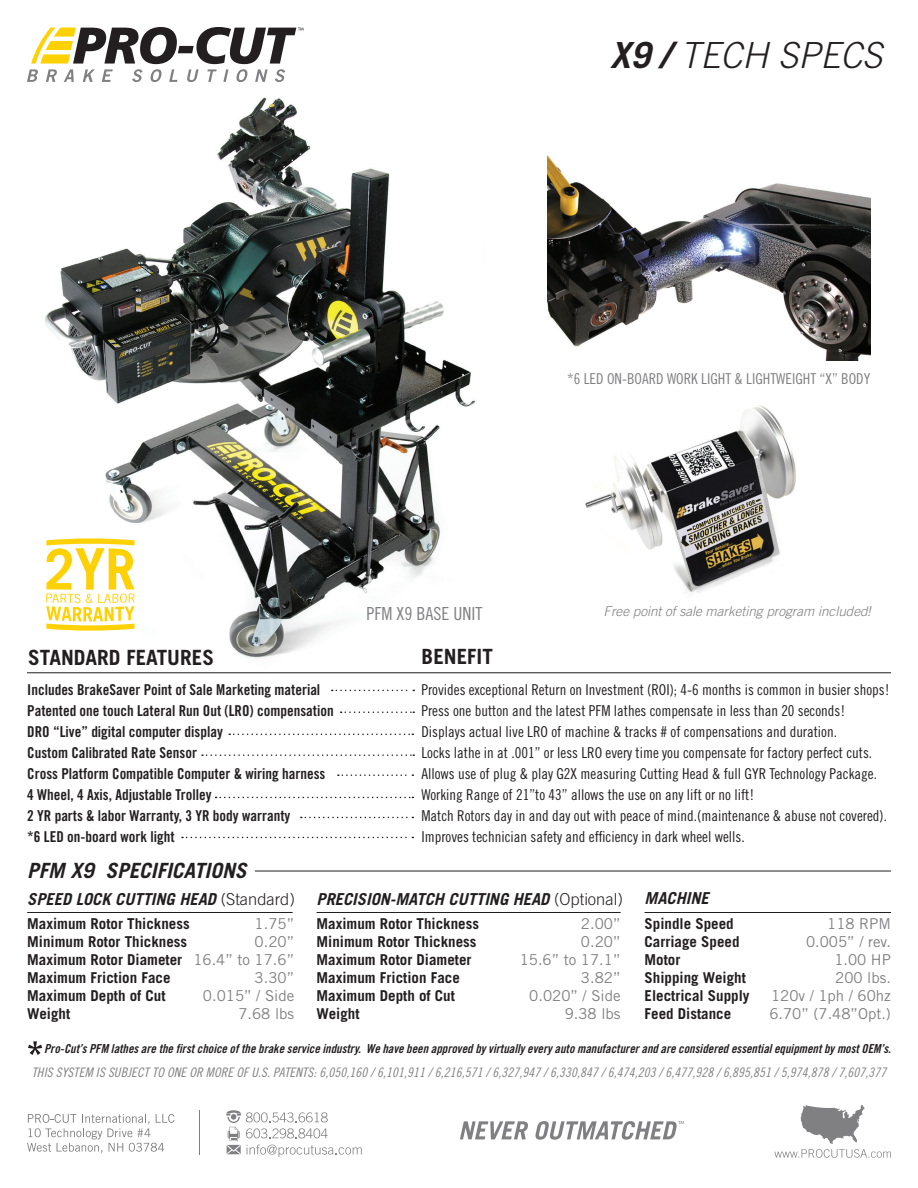
<style>
.page{position:relative;width:918px;height:1188px;background:#fff}
.page>*{position:absolute;margin:0;border:0;box-sizing:border-box;transform-origin:0 0}
.t1{font:italic 300 36px "Trade Gothic";color:#231f20}
.t2{font:700 21px "Trade Gothic";color:#231f20}
.t3{font:italic 700 21px "Trade Gothic";color:#231f20}
.t4{font:18px "Trade Gothic Cond Eighteen";color:#808083}
.t5{font:italic 700 16.5px "Trade Gothic";color:#231f20}
.t6{font:15px/21px "Trade Gothic Cond Eighteen";color:#231f20}
.t7{font:15px/21px "Trade Gothic Bold Cond Twenty";color:#231f20}
.t8{font:700 15px/18px "Trade Gothic";color:#231f20}
.t9{font:15px/18px "Trade Gothic";color:#808083;text-align:right}
.t10{font:15px "Trade Gothic Cond Eighteen";color:#808083}
.t11{font:italic 300 13.5px "Trade Gothic";color:#808083}
.t12{font:13.2px "Trade Gothic Cond Eighteen Obl";letter-spacing:.01em;color:#808083}
.t13{font:12.3px "Trade Gothic Bold Cond Twenty Obl";color:#231f20}
.s1{font-weight:700}
.s2{font-weight:300;font-style:normal}
</style>
<div class="page">
<img style="left:33px;top:97px;width:453px;height:576px">
<img style="left:548px;top:156px;width:322px;height:205px">
<img style="left:585px;top:405px;width:211px;height:188px">
<hr style="left:27px;top:673px;width:864px;height:1px;background:#231f20">
<svg style="left:341px;top:712px;width:73px;height:1px"></svg>
<svg style="left:229px;top:734px;width:184px;height:1px"></svg>
<svg style="left:202px;top:754px;width:212px;height:2px"></svg>
<svg style="left:338px;top:774px;width:75px;height:2px"></svg>
<svg style="left:216px;top:797px;width:197px;height:1px"></svg>
<svg style="left:301px;top:817px;width:112px;height:1px"></svg>
<svg style="left:182px;top:837px;width:231px;height:1px"></svg>
<hr style="left:255px;top:871px;width:636px;height:1px;background:#231f20">
<hr style="left:27px;top:912px;width:266px;height:1px;background:#231f20">
<hr style="left:317px;top:912px;width:304px;height:1px;background:#231f20">
<hr style="left:645px;top:912px;width:246px;height:1px;background:#231f20">
<svg style="left:28px;top:1041px;width:14px;height:14px"></svg>
<svg style="left:332px;top:690px;width:82px;height:1px"></svg>
<svg style="left:46px;top:538px;width:89px;height:93px"></svg>
<hr style="left:200px;top:1110px;width:1px;height:45px;background:#808083">
<svg style="left:226px;top:1110px;width:136px;height:47px"></svg>
<svg style="left:460px;top:1121px;width:68px;height:18px"></svg>
<svg style="left:535px;top:1121px;width:149px;height:19px"></svg>
<svg style="left:27px;top:1114px;width:148px;height:39px"></svg>
<svg style="left:774px;top:1105px;width:117px;height:53px"></svg>
<svg style="left:27px;top:27px;width:276px;height:55px"></svg>
<h1 class="t1" style="left:610px;top:34px;width:274px"><span class="s1">X9 /</span> TECH SPECS</h1>
<p class="t10" style="left:567px;top:370px;width:305px">*6 LED ON-BOARD WORK LIGHT &amp; LIGHTWEIGHT “X” BODY</p>
<h2 class="t2" style="left:28px;top:645px;width:187px">STANDARD FEATURES</h2>
<p class="t7" style="left:27px;top:679px;width:308px">Includes BrakeSaver Point of Sale Marketing material Patented one touch Lateral Run Out (LRO) compensation DRO “Live” digital computer display<br>Custom Calibrated Rate Sensor<br>Cross Platform Compatible Computer &amp; wiring harness 4 Wheel, 4 Axis, Adjustable Trolley<br>2 YR parts &amp; labor Warranty, 3 YR body warranty<br>*6 LED on-board work light</p>
<h2 class="t3" style="left:27px;top:857px;width:221px">PFM X9 SPECIFICATIONS</h2>
<p class="t4" style="left:367px;top:603px;width:117px">PFM X9 BASE UNIT</p>
<p class="t11" style="left:604px;top:603px;width:269px">Free point of sale marketing program included!</p>
<h2 class="t2" style="left:422px;top:644px;width:73px">BENEFIT</h2>
<p class="t6" style="left:421px;top:679px;width:470px">Provides exceptional Return on Investment (ROI); 4-6 months is common in busier shops!<br>Press one button and the latest PFM lathes compensate in less than 20 seconds!<br>Displays actual live LRO of machine &amp; tracks # of compensations and duration.<br>Locks lathe in at .001” or less LRO every time you compensate for factory perfect cuts.<br>Allows use of plug &amp; play G2X measuring Cutting Head &amp; full GYR Technology Package.<br>Working Range of 21”to 43” allows the use on any lift or no lift!<br>Match Rotors day in and day out with peace of mind.(maintenance &amp; abuse not covered).<br>Improves technician safety and efficiency in dark wheel wells.</p>
<p class="t5" style="left:27px;top:889px;width:269px">SPEED LOCK CUTTING HEAD <span class="s2">(Standard)</span></p>
<p class="t5" style="left:317px;top:889px;width:308px">PRECISION-MATCH CUTTING HEAD <span class="s2">(Optional)</span></p>
<p class="t5" style="left:645px;top:888px;width:66px">MACHINE</p>
<p class="t8" style="left:27px;top:915px;width:164px">Maximum Rotor Thickness<br>Minimum Rotor Thickness<br>Maximum Rotor Diameter<br>Maximum Friction Face<br>Maximum Depth of Cut<br>Weight</p>
<p class="t9" style="left:193px;top:915px;width:102px">1.75”<br>0.20”<br>16.4” to 17.6”<br>3.30”<br>0.015” / Side<br>7.68 lbs</p>
<p class="t8" style="left:645px;top:915px;width:107px">Spindle Speed<br>Carriage Speed<br>Motor<br>Shipping Weight<br>Electrical Supply<br>Feed Distance</p>
<p class="t9" style="left:769px;top:915px;width:123px">118 RPM<br>0.005” / rev.<br>1.00 HP<br>200 lbs.<br>120v / 1ph / 60hz<br>6.70” (7.48”Opt.)</p>
<p class="t13" style="left:44px;top:1041px;width:848px">Pro-Cut’s PFM lathes are the first choice of the brake service industry. We have been approved by virtually every auto manufacturer and are considered essential equipment by most OEM’s.</p>
<p class="t8" style="left:317px;top:915px;width:164px">Maximum Rotor Thickness<br>Minimum Rotor Thickness<br>Maximum Rotor Diameter<br>Maximum Friction Face<br>Maximum Depth of Cut<br>Weight</p>
<p class="t9" style="left:520px;top:915px;width:102px">2.00”<br>0.20”<br>15.6” to 17.1”<br>3.82”<br>0.020” / Side<br>9.38 lbs</p>
<p class="t12" style="left:32px;top:1064px;width:856px">THIS SYSTEM IS SUBJECT TO ONE OR MORE OF U.S. PATENTS: 6,050,160 / 6,101,911 / 6,216,571 / 6,327,947 / 6,330,847 / 6,474,203 / 6,477,928 / 6,895,851 / 5,974,878 / 7,607,377</p>
</div>
